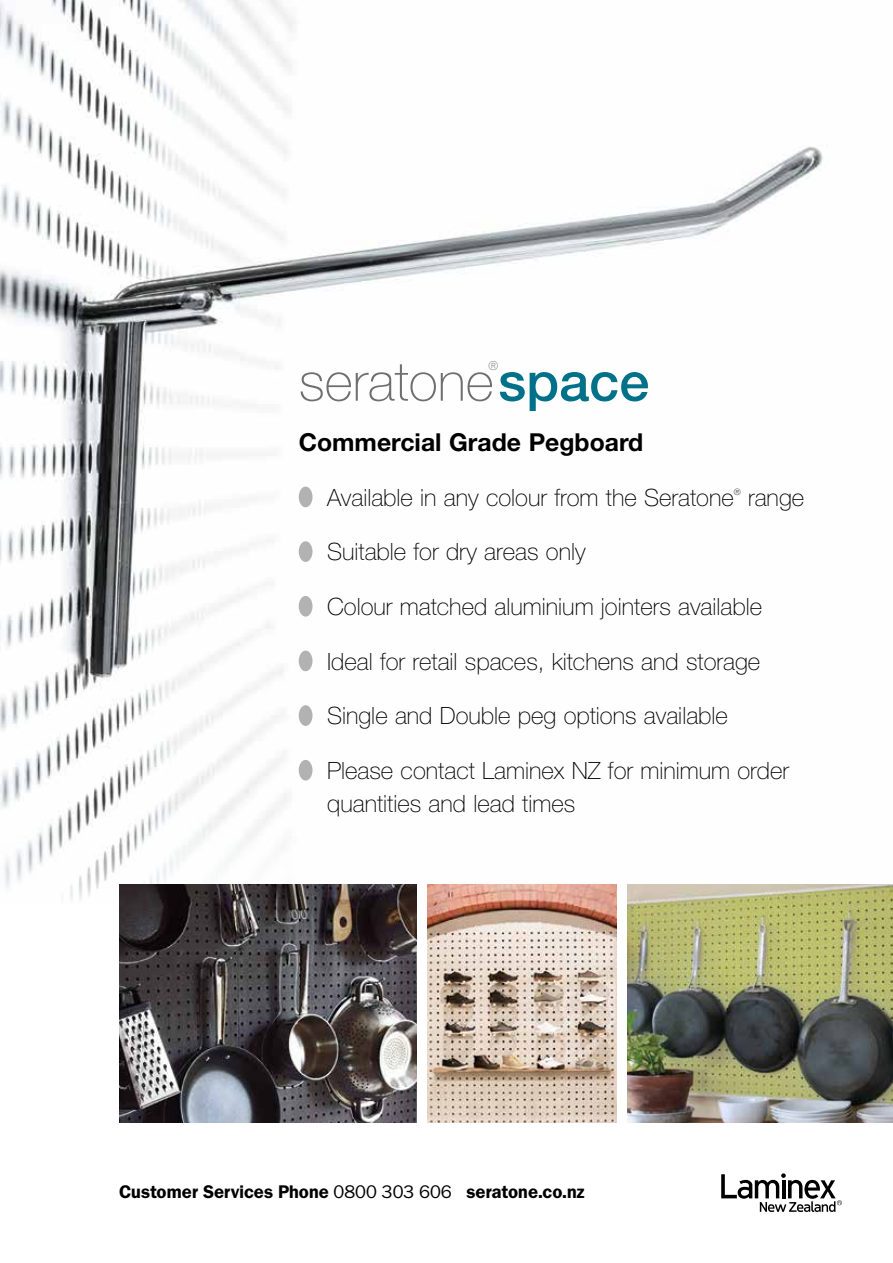
<style>
.page{position:relative;width:893px;height:1263px;background:#fff}
.page>*{position:absolute;margin:0;border:0;box-sizing:border-box;transform-origin:0 0}
.t1{font:100 54px "Helvetica Neue";color:#706f6f}
.t2{font:700 24.75px "Helvetica Neue";color:#000}
.t3{font:100 23.85px/33.5px "Helvetica Neue";color:#000}
.t4{font:600 18px "Franklin ITCBQ";letter-spacing:.005em;color:#000}
.t5{font:100 12.3px "Helvetica Neue";color:#706f6f}
.t6{font:100 8.7px "Helvetica Neue";color:#000}
.s1{font-weight:500;color:#007188}
.s2{font-weight:400}
</style>
<div class="page">
<img style="left:0;top:0;width:828px;height:900px">
<img style="left:119px;top:884px;width:298px;height:239px">
<img style="left:627px;top:884px;width:266px;height:239px">
<img style="left:427px;top:884px;width:190px;height:239px">
<div style="left:299px;top:487px;width:13px;height:20px;background:#b3b2b2;border-radius:50%"></div>
<div style="left:299px;top:541px;width:13px;height:21px;background:#b3b2b2;border-radius:50%"></div>
<div style="left:299px;top:596px;width:13px;height:21px;background:#b3b2b2;border-radius:50%"></div>
<div style="left:299px;top:651px;width:13px;height:20px;background:#b3b2b2;border-radius:50%"></div>
<div style="left:299px;top:705px;width:13px;height:21px;background:#b3b2b2;border-radius:50%"></div>
<div style="left:299px;top:760px;width:13px;height:20px;background:#b3b2b2;border-radius:50%"></div>
<svg style="left:721px;top:1173px;width:121px;height:39px"></svg>
<p class="t5" style="left:488px;top:358px;width:11px">®</p>
<h1 class="t1" style="left:299px;top:351px;width:352px">seratone<span class="s1">space</span></h1>
<p class="t2" style="left:299px;top:427px;width:346px">Commercial Grade Pegboard</p>
<p class="t3" style="left:327px;top:480px;width:408px">Available in any colour from the Seratone</p>
<p class="t6" style="left:734px;top:487px;width:8px">®</p>
<p class="t3" style="left:748px;top:480px;width:58px">range</p>
<p class="t3" style="left:327px;top:535px;width:260px">Suitable for dry areas only</p>
<p class="t3" style="left:327px;top:590px;width:437px">Colour matched aluminium jointers available</p>
<p class="t3" style="left:327px;top:644px;width:435px">Ideal for retail spaces, kitchens and storage</p>
<p class="t3" style="left:327px;top:699px;width:402px">Single and Double peg options available</p>
<p class="t3" style="left:327px;top:754px;width:464px">Please contact Laminex NZ for minimum order quantities and lead times</p>
<p class="t4" style="left:119px;top:1182px;width:467px">Customer Services Phone <span class="s2">0800 303 606</span> seratone.co.nz</p>
</div>
